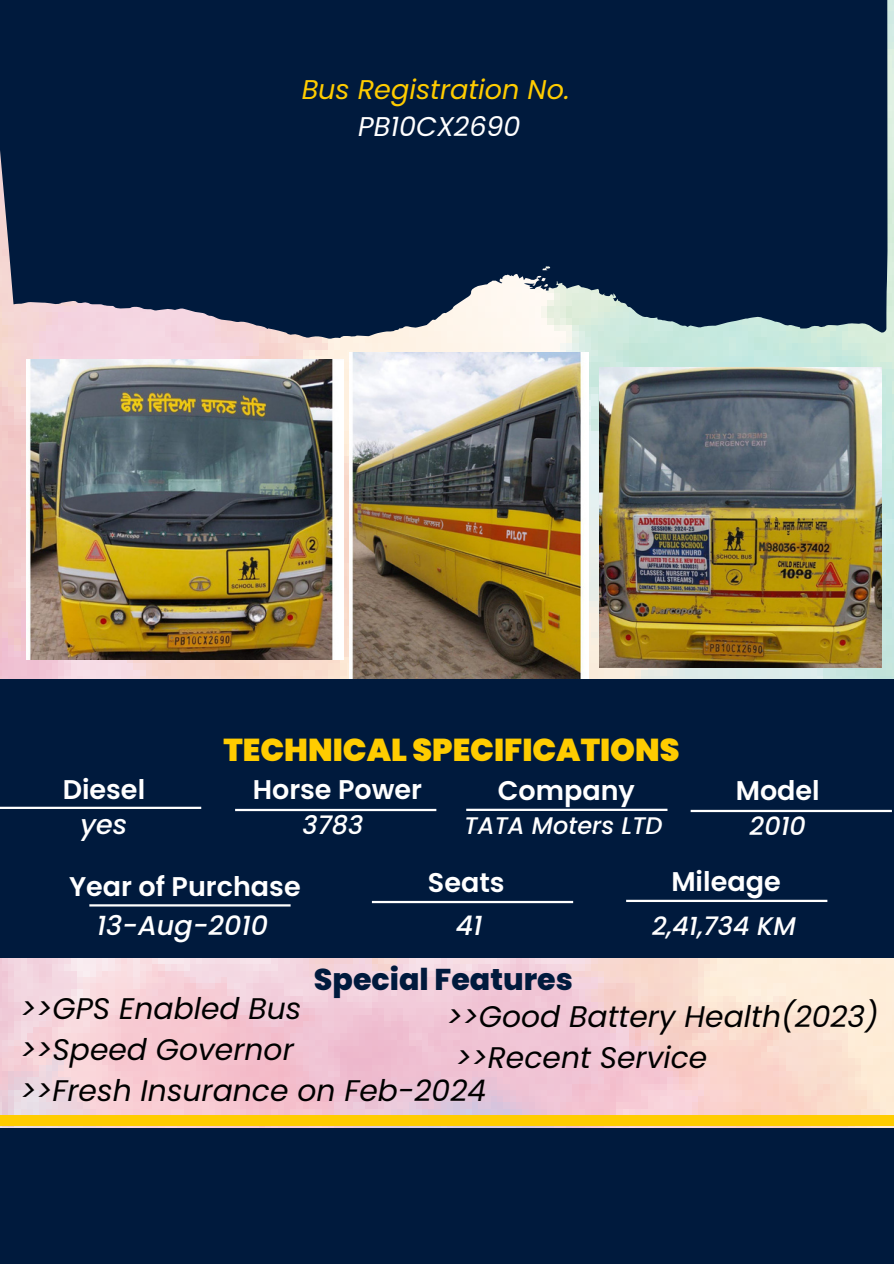
<style>
.page{position:relative;width:894px;height:1264px;background:#fff}
.page>*{position:absolute;margin:0;border:0;box-sizing:border-box;transform-origin:0 0}
.t1{font:900 31.5px "Poppins";color:#fc0}
.t2{font:800 30px "Poppins";color:#001a3d}
.t3{font:italic 29.85px/41.4px "Poppins";color:#000}
.t4{font:600 27px "Poppins";color:#fff}
.t5{font:italic 27px/37.2px "Poppins";color:#fc0;text-align:center}
.t6{font:italic 500 27px "Poppins";color:#fff}
.t7{font:italic 500 25.5px "Poppins";color:#fff}
.t8{font:italic 500 24px "Poppins";color:#fff}
.s1{color:#fff}
</style>
<div class="page">
<img style="left:0;top:0;width:893px;height:1127px">
<div style="left:0;top:680px;width:893px;height:277px;background:#001a3d"></div>
<hr style="left:235px;top:808px;width:201px;height:3px;background:#fff">
<hr style="left:0;top:806px;width:201px;height:3px;background:#fff">
<hr style="left:466px;top:808px;width:201px;height:3px;background:#fff">
<div style="left:0;top:1115px;width:893px;height:10px;background:#fc0"></div>
<hr style="left:690px;top:809px;width:201px;height:3px;background:#fff">
<hr style="left:372px;top:900px;width:201px;height:3px;background:#fff">
<hr style="left:626px;top:899px;width:201px;height:3px;background:#fff">
<hr style="left:89px;top:904px;width:201px;height:2px;background:#fff">
<img style="left:26px;top:359px;width:317px;height:300px">
<img style="left:349px;top:352px;width:239px;height:326px">
<img style="left:599px;top:368px;width:282px;height:299px">
<div style="left:0;top:1127px;width:893px;height:136px;background:#001a3d"></div>
<h3 class="t5" style="left:301px;top:71px;width:269px">Bus Registration No.<br><span class="s1">PB10CX2690</span></h3>
<h5 class="t1" style="left:223px;top:728px;width:457px">TECHNICAL SPECIFICATIONS</h5>
<h5 class="t4" style="left:253px;top:771px;width:171px">Horse Power</h5>
<h5 class="t7" style="left:302px;top:807px;width:62px">3783</h5>
<h5 class="t4" style="left:63px;top:771px;width:84px">Diesel</h5>
<h5 class="t4" style="left:497px;top:772px;width:139px">Company</h5>
<h5 class="t6" style="left:80px;top:806px;width:48px">yes</h5>
<h5 class="t8" style="left:464px;top:809px;width:200px">TATA Moters LTD</h5>
<p class="t4" style="left:735px;top:772px;width:85px">Model</p>
<h5 class="t7" style="left:749px;top:808px;width:58px">2010</h5>
<h4 class="t4" style="left:69px;top:867px;width:233px">Year of Purchase</h4>
<h3 class="t6" style="left:97px;top:907px;width:173px">13-Aug-2010</h3>
<h5 class="t4" style="left:428px;top:864px;width:78px">Seats</h5>
<h5 class="t6" style="left:455px;top:907px;width:28px">41</h5>
<h5 class="t4" style="left:671px;top:862px;width:111px">Mileage</h5>
<p class="t7" style="left:651px;top:908px;width:145px">2,41,734 KM</p>
<p class="t2" style="left:314px;top:958px;width:260px">Special Features</p>
<h1 class="t3" style="left:20px;top:987px;width:467px">&gt;&gt;GPS Enabled Bus<br>&gt;&gt;Speed Governor<br>&gt;&gt;Fresh Insurance on Feb-2024</h1>
<h2 class="t3" style="left:446px;top:995px;width:433px">&gt;&gt;Good Battery Health(2023) &gt;&gt;Recent Service</h2>
</div>
